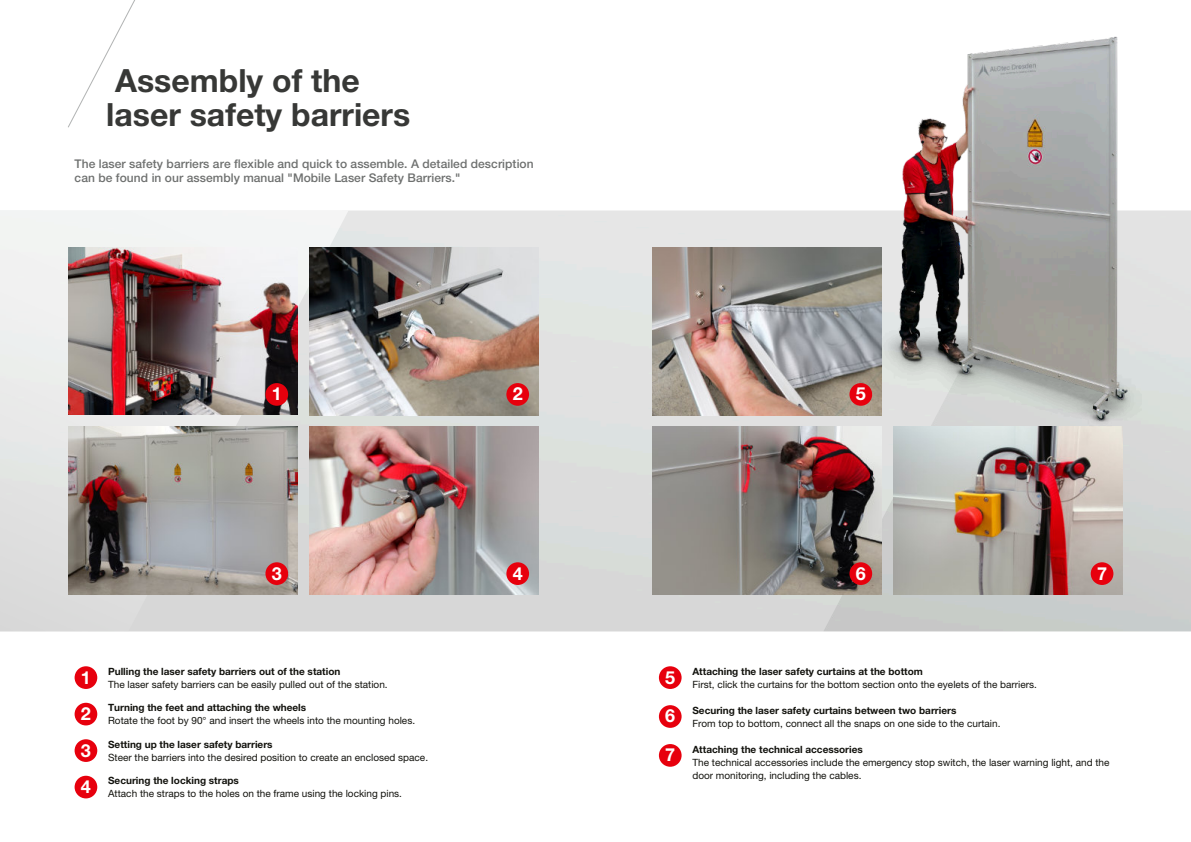
<style>
.page{position:relative;width:1191px;height:842px;background:#fff}
.page>*{position:absolute;margin:0;border:0;box-sizing:border-box;transform-origin:0 0}
.t1{font:700 32px "Helvetica Neue";color:#373836}
.t2{font:700 18px "Helvetica Neue";color:#fff}
.t3{font:500 12px "Helvetica Neue";letter-spacing:.005em;color:#6e706f}
.t4{font:10px "Helvetica Neue";color:#12120d}
.t5{font:700 10px "Helvetica Neue";color:#12120d}
</style>
<div class="page">
<img style="left:348px;top:210px;width:475px;height:421px">
<img style="left:823px;top:210px;width:368px;height:421px">
<img style="left:0;top:210px;width:348px;height:421px">
<svg style="left:68px;top:0;width:67px;height:128px"></svg>
<div style="left:75px;top:703px;width:22px;height:22px;background:#e7000d;border-radius:50%"></div>
<div style="left:659px;top:705px;width:22px;height:23px;background:#e7000d;border-radius:50%"></div>
<div style="left:75px;top:739px;width:22px;height:23px;background:#e7000d;border-radius:50%"></div>
<div style="left:659px;top:744px;width:22px;height:23px;background:#e7000d;border-radius:50%"></div>
<div style="left:75px;top:776px;width:22px;height:22px;background:#e7000d;border-radius:50%"></div>
<div style="left:75px;top:666px;width:22px;height:23px;background:#e7000d;border-radius:50%"></div>
<div style="left:659px;top:666px;width:22px;height:23px;background:#e7000d;border-radius:50%"></div>
<img style="left:893px;top:443px;width:229px;height:152px">
<img style="left:309px;top:247px;width:229px;height:168px">
<img style="left:652px;top:427px;width:229px;height:168px">
<img style="left:652px;top:247px;width:189px;height:168px">
<img style="left:309px;top:427px;width:229px;height:168px">
<img style="left:68px;top:427px;width:230px;height:168px">
<img style="left:68px;top:247px;width:230px;height:168px">
<div style="left:506px;top:562px;width:23px;height:23px;background:#e7000d;border-radius:50%"></div>
<div style="left:265px;top:383px;width:23px;height:23px;background:#e7000d;border-radius:50%"></div>
<div style="left:1090px;top:562px;width:23px;height:23px;background:#e7000d;border-radius:50%"></div>
<div style="left:849px;top:562px;width:23px;height:23px;background:#e7000d;border-radius:50%"></div>
<img style="left:841px;top:36px;width:339px;height:407px">
<div style="left:506px;top:383px;width:23px;height:23px;background:#e7000d;border-radius:50%"></div>
<div style="left:265px;top:562px;width:23px;height:23px;background:#e7000d;border-radius:50%"></div>
<p class="t1" style="left:115px;top:69px;width:246px">Assembly of the</p>
<p class="t1" style="left:106px;top:103px;width:305px">laser safety barriers</p>
<p class="t3" style="left:75px;top:160px;width:460px">The laser safety barriers are flexible and quick to assemble. A detailed description</p>
<p class="t3" style="left:75px;top:174px;width:387px">can be found in our assembly manual "Mobile Laser Safety Barriers."</p>
<p class="t2" style="left:513px;top:388px;width:12px">2</p>
<p class="t2" style="left:272px;top:388px;width:12px">1</p>
<p class="t2" style="left:856px;top:388px;width:12px">5</p>
<p class="t2" style="left:272px;top:567px;width:12px">3</p>
<p class="t2" style="left:513px;top:567px;width:12px">4</p>
<p class="t2" style="left:856px;top:567px;width:12px">6</p>
<p class="t2" style="left:1097px;top:567px;width:12px">7</p>
<p class="t2" style="left:81px;top:671px;width:12px">1</p>
<p class="t5" style="left:108px;top:668px;width:234px">Pulling the laser safety barriers out of the station</p>
<p class="t4" style="left:108px;top:681px;width:281px">The laser safety barriers can be easily pulled out of the station.</p>
<p class="t2" style="left:665px;top:671px;width:12px">5</p>
<p class="t5" style="left:692px;top:668px;width:232px">Attaching the laser safety curtains at the bottom</p>
<p class="t4" style="left:692px;top:681px;width:346px">First, click the curtains for the bottom section onto the eyelets of the barriers.</p>
<p class="t2" style="left:81px;top:707px;width:12px">2</p>
<p class="t5" style="left:108px;top:704px;width:199px">Turning the feet and attaching the wheels</p>
<p class="t4" style="left:108px;top:717px;width:308px">Rotate the foot by 90° and insert the wheels into the mounting holes.</p>
<p class="t2" style="left:665px;top:710px;width:12px">6</p>
<p class="t5" style="left:692px;top:707px;width:265px">Securing the laser safety curtains between two barriers</p>
<p class="t4" style="left:692px;top:720px;width:309px">From top to bottom, connect all the snaps on one side to the curtain.</p>
<p class="t2" style="left:81px;top:744px;width:12px">3</p>
<p class="t2" style="left:81px;top:780px;width:12px">4</p>
<p class="t5" style="left:108px;top:741px;width:166px">Setting up the laser safety barriers</p>
<p class="t4" style="left:108px;top:754px;width:321px">Steer the barriers into the desired position to create an enclosed space.</p>
<p class="t5" style="left:108px;top:777px;width:132px">Securing the locking straps</p>
<p class="t4" style="left:108px;top:790px;width:295px">Attach the straps to the holes on the frame using the locking pins.</p>
<p class="t2" style="left:665px;top:748px;width:12px">7</p>
<p class="t5" style="left:692px;top:745px;width:172px">Attaching the technical accessories</p>
<p class="t4" style="left:692px;top:758px;width:418px">The technical accessories include the emergency stop switch, the laser warning light, and the</p>
<p class="t4" style="left:692px;top:771px;width:170px">door monitoring, including the cables.</p>
</div>
